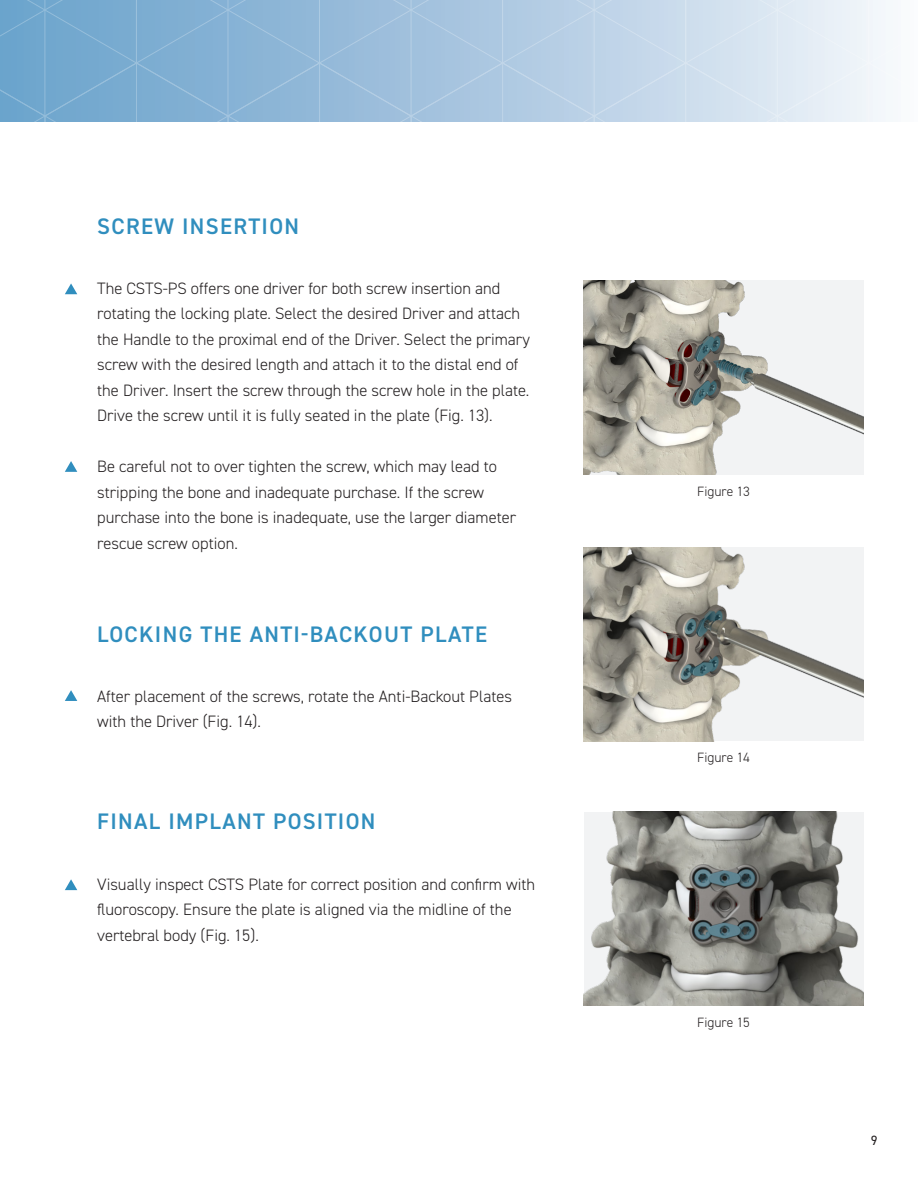
<style>
.page{position:relative;width:918px;height:1188px;background:#fff}
.page>*{position:absolute;margin:0;border:0;box-sizing:border-box;transform-origin:0 0}
.t1{font:600 22.5px "DIN2014";letter-spacing:.06em;color:#308ebe}
.t2{font:300 16.5px/25.5px "DIN2014";color:#231f20}
.t3{font:300 13.5px "DIN2014";color:#231f20}
.t4{font:13.5px "DIN2014";color:#231f20}
</style>
<div class="page">
<svg style="left:0;top:0;width:886px;height:122px;background:#a8c7e0"></svg>
<svg style="left:65px;top:283px;width:12px;height:11px"></svg>
<svg style="left:65px;top:461px;width:12px;height:11px"></svg>
<img style="left:583px;top:280px;width:281px;height:195px">
<svg style="left:65px;top:690px;width:12px;height:11px"></svg>
<svg style="left:65px;top:879px;width:12px;height:11px"></svg>
<img style="left:584px;top:547px;width:279px;height:194px">
<img style="left:584px;top:812px;width:279px;height:194px">
<h1 class="t1" style="left:97px;top:211px;width:203px">SCREW INSERTION</h1>
<p class="t2" style="left:97px;top:275px;width:434px">The CSTS-PS offers one driver for both screw insertion and rotating the locking plate. Select the desired Driver and attach the Handle to the proximal end of the Driver. Select the primary screw with the desired length and attach it to the distal end of the Driver. Insert the screw through the screw hole in the plate.<br>Drive the screw until it is fully seated in the plate (Fig. 13).</p>
<p class="t2" style="left:97px;top:454px;width:420px">Be careful not to over tighten the screw, which may lead to stripping the bone and inadequate purchase. If the screw purchase into the bone is inadequate, use the larger diameter rescue screw option.</p>
<h1 class="t1" style="left:97px;top:619px;width:391px">LOCKING THE ANTI-BACKOUT PLATE</h1>
<p class="t2" style="left:97px;top:683px;width:416px">After placement of the screws, rotate the Anti-Backout Plates with the Driver (Fig. 14).</p>
<h1 class="t1" style="left:97px;top:807px;width:280px">FINAL IMPLANT POSITION</h1>
<p class="t2" style="left:97px;top:871px;width:440px">Visually inspect CSTS Plate for correct position and confirm with fluoroscopy. Ensure the plate is aligned via the midline of the vertebral body (Fig. 15).</p>
<p class="t3" style="left:697px;top:483px;width:54px">Figure 13</p>
<p class="t3" style="left:697px;top:750px;width:54px">Figure 14</p>
<p class="t3" style="left:697px;top:1014px;width:54px">Figure 15</p>
<p class="t4" style="left:871px;top:1131px;width:8px">9</p>
</div>
